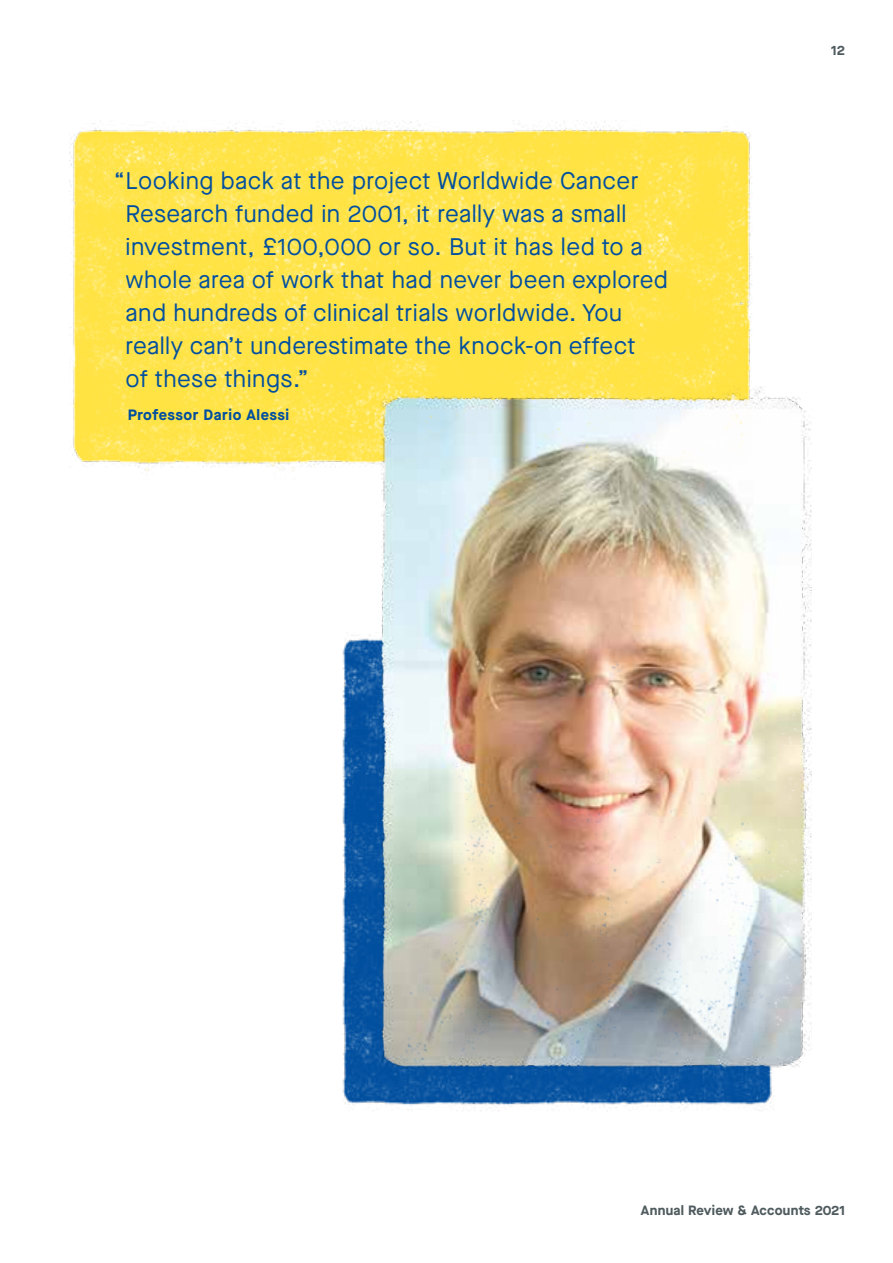
<style>
.page{position:relative;width:893px;height:1263px;background:#fff}
.page>*{position:absolute;margin:0;border:0;box-sizing:border-box;transform-origin:0 0}
.t1{font:24px/33px "Maison Neue";letter-spacing:.02em;color:#004f9f}
.t2{font:700 15px "Maison Neue";letter-spacing:.04em;color:#004f9f}
.t3{font:700 13.5px "Maison Neue";letter-spacing:.02em;color:#4f5b5e}
</style>
<div class="page">
<img style="left:69px;top:120px;width:693px;height:352px">
<img style="left:342px;top:635px;width:432px;height:476px">
<img style="left:371px;top:387px;width:440px;height:684px">
<p class="t1" style="left:126px;top:164px;width:544px;text-indent:-12px">“Looking back at the project Worldwide Cancer Research funded in 2001, it really was a small investment, £100,000 or so. But it has led to a whole area of work that had never been explored and hundreds of clinical trials worldwide. You really can’t underestimate the knock-on effect<br>of these things.”</p>
<p class="t2" style="left:128px;top:404px;width:163px">Professor Dario Alessi</p>
<p class="t3" style="left:831px;top:41px;width:15px">12</p>
<p class="t3" style="left:641px;top:1201px;width:206px">Annual Review &amp; Accounts 2021</p>
</div>
